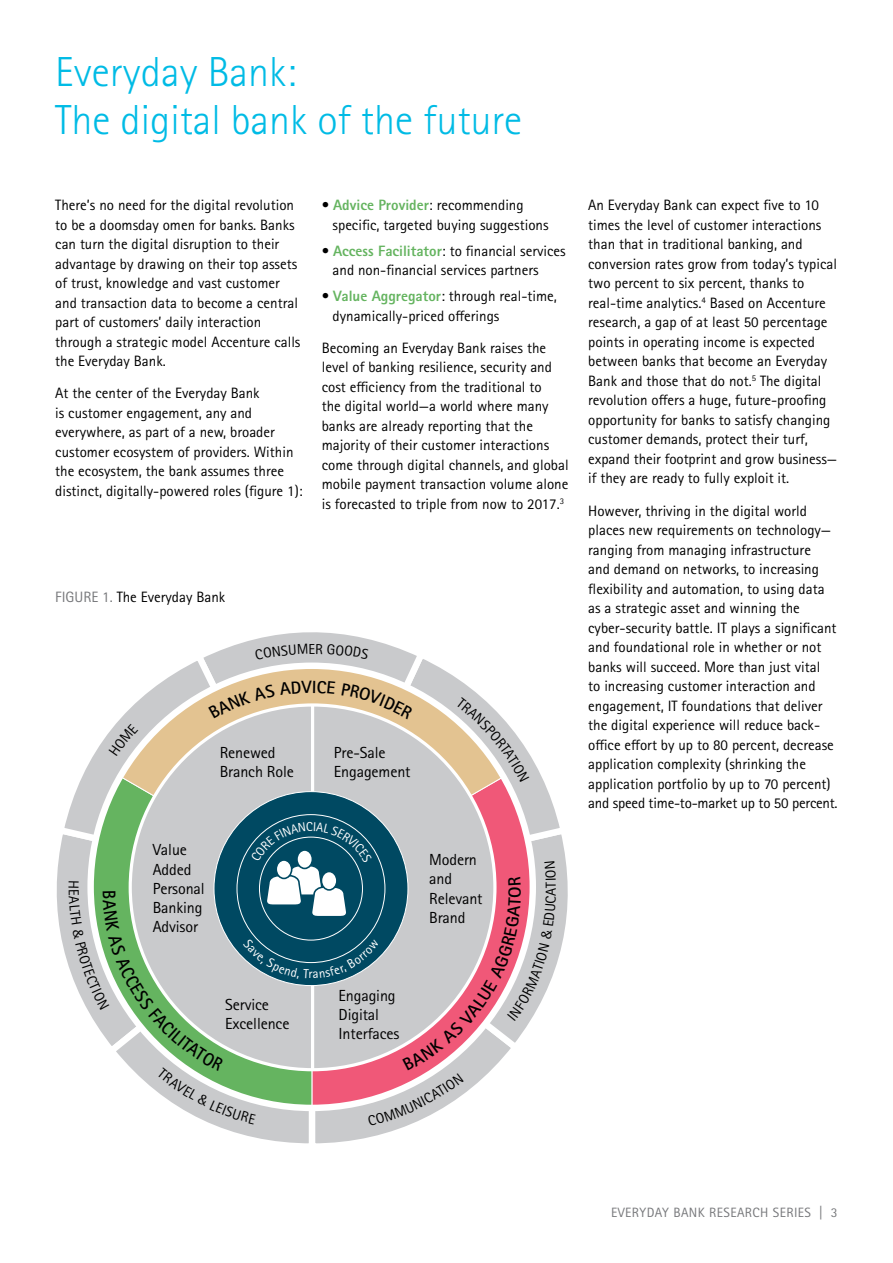
<style>
.page{position:relative;width:893px;height:1263px;background:#fff}
.page>*{position:absolute;margin:0;border:0;box-sizing:border-box;transform-origin:0 0}
.t1{font:300 42px/48px "Rotis Sans Seriffor ACN";color:#00bbe5}
.t2{font:700 17.7px "Rotis Sans Seriffor ACN";color:#000}
.t3{font:16.05px/19.2px "Rotis Sans Seriffor ACN";letter-spacing:-.01em;color:#000}
.t4{font:15px/19.5px "Rotis Sans Seriffor ACN";color:#000}
.t5{font:14.4px "Rotis Sans Seriffor ACN";color:#000}
.t6{font:13.5px "Rotis Sans Seriffor ACN";letter-spacing:.03em;color:#77787b}
.t7{font:13.2px "Rotis Sans Seriffor ACN";color:#fff}
.s1{font-weight:800;color:#65b460}
.s2{color:#77787b}
</style>
<div class="page">
<svg style="left:57px;top:897px;width:12px;height:70px"></svg>
<svg style="left:217px;top:1126px;width:86px;height:18px"></svg>
<svg style="left:303px;top:1126px;width:103px;height:18px"></svg>
<svg style="left:56px;top:720px;width:63px;height:177px"></svg>
<svg style="left:505px;top:775px;width:60px;height:191px"></svg>
<svg style="left:119px;top:634px;width:386px;height:188px"></svg>
<div style="left:131px;top:706px;width:364px;height:363px;background:#c9cacc;border-radius:50%"></div>
<hr style="left:311px;top:705px;width:3px;height:365px;background:#fff">
<div style="left:214px;top:792px;width:194px;height:193px;background:#004962;border-radius:50%"></div>
<svg style="left:208px;top:680px;width:205px;height:39px"></svg>
<svg style="left:109px;top:723px;width:29px;height:33px"></svg>
<svg style="left:255px;top:644px;width:52px;height:16px"></svg>
<svg style="left:316px;top:644px;width:53px;height:15px"></svg>
<svg style="left:456px;top:697px;width:73px;height:85px"></svg>
<svg style="left:69px;top:822px;width:487px;height:304px"></svg>
<h1 class="t1" style="left:55px;top:48px;width:468px">Everyday Bank:<br>The digital bank of the future</h1>
<p class="t4" style="left:55px;top:195px;width:247px">There’s no need for the digital revolution to be a doomsday omen for banks. Banks can turn the digital disruption to their advantage by drawing on their top assets of trust, knowledge and vast customer and transaction data to become a central part of customers’ daily interaction through a strategic model Accenture calls the Everyday Bank.</p>
<p class="t4" style="left:55px;top:384px;width:249px">At the center of the Everyday Bank<br>is customer engagement, any and everywhere, as part of a new, broader customer ecosystem of providers. Within the ecosystem, the bank assumes three distinct, digitally-powered roles (figure 1):</p>
<p class="t4" style="left:333px;top:195px;width:218px;text-indent:-11px">• <span class="s1">Advice Provider</span>: recommending specific, targeted buying suggestions</p>
<p class="t4" style="left:333px;top:241px;width:235px;text-indent:-11px">• <span class="s1">Access Facilitator</span>: to financial services and non-financial services partners</p>
<p class="t4" style="left:333px;top:286px;width:226px;text-indent:-11px">• <span class="s1">Value Aggregator</span>: through real-time, dynamically-priced offerings</p>
<p class="t4" style="left:322px;top:338px;width:248px">Becoming an Everyday Bank raises the level of banking resilience, security and cost efficiency from the traditional to<br>the digital world—a world where many banks are already reporting that the majority of their customer interactions come through digital channels, and global mobile payment transaction volume alone is forecasted to triple from now to 2017.<sup>3</sup></p>
<p class="t4" style="left:55px;top:587px;width:171px"><span class="s2">FIGURE 1.</span> The Everyday Bank</p>
<p class="t5" style="left:308px;top:640px;width:8px">E</p>
<p class="t3" style="left:220px;top:743px;width:76px">Renewed<br>Branch Role</p>
<p class="t3" style="left:334px;top:743px;width:78px">Pre-Sale<br>Engagement</p>
<p class="t3" style="left:153px;top:840px;width:53px">Value<br>Added<br>Personal<br>Banking<br>Advisor</p>
<p class="t7" style="left:309px;top:966px;width:6px">r</p>
<p class="t3" style="left:225px;top:995px;width:66px">Service<br>Excellence</p>
<p class="t3" style="left:339px;top:986px;width:62px">Engaging<br>Digital<br>Interfaces</p>
<p class="t3" style="left:429px;top:850px;width:55px">Modern and<br>Relevant<br>Brand</p>
<p class="t2" style="left:504px;top:898px;width:13px;rotate:-90deg">O</p>
<p class="t5" style="left:542px;top:888px;width:8px;rotate:-90deg">T</p>
<p class="t4" style="left:588px;top:195px;width:250px">An Everyday Bank can expect five to 10 times the level of customer interactions than that in traditional banking, and conversion rates grow from today’s typical two percent to six percent, thanks to real-time analytics.<sup>4</sup> Based on Accenture research, a gap of at least 50 percentage points in operating income is expected between banks that become an Everyday Bank and those that do not.<sup>5</sup> The digital revolution offers a huge, future-proofing opportunity for banks to satisfy changing customer demands, protect their turf, expand their footprint and grow business— if they are ready to fully exploit it.</p>
<p class="t4" style="left:588px;top:501px;width:251px">However, thriving in the digital world places new requirements on technology— ranging from managing infrastructure<br>and demand on networks, to increasing flexibility and automation, to using data as a strategic asset and winning the cyber-security battle. IT plays a significant and foundational role in whether or not banks will succeed. More than just vital<br>to increasing customer interaction and engagement, IT foundations that deliver the digital experience will reduce back&shy;office effort by up to 80 percent, decrease application complexity (shrinking the application portfolio by up to 70 percent) and speed time-to-market up to 50 percent.</p>
<p class="t6" style="left:611px;top:1205px;width:228px">EVERYDAY BANK RESEARCH SERIES | 3</p>
</div>
